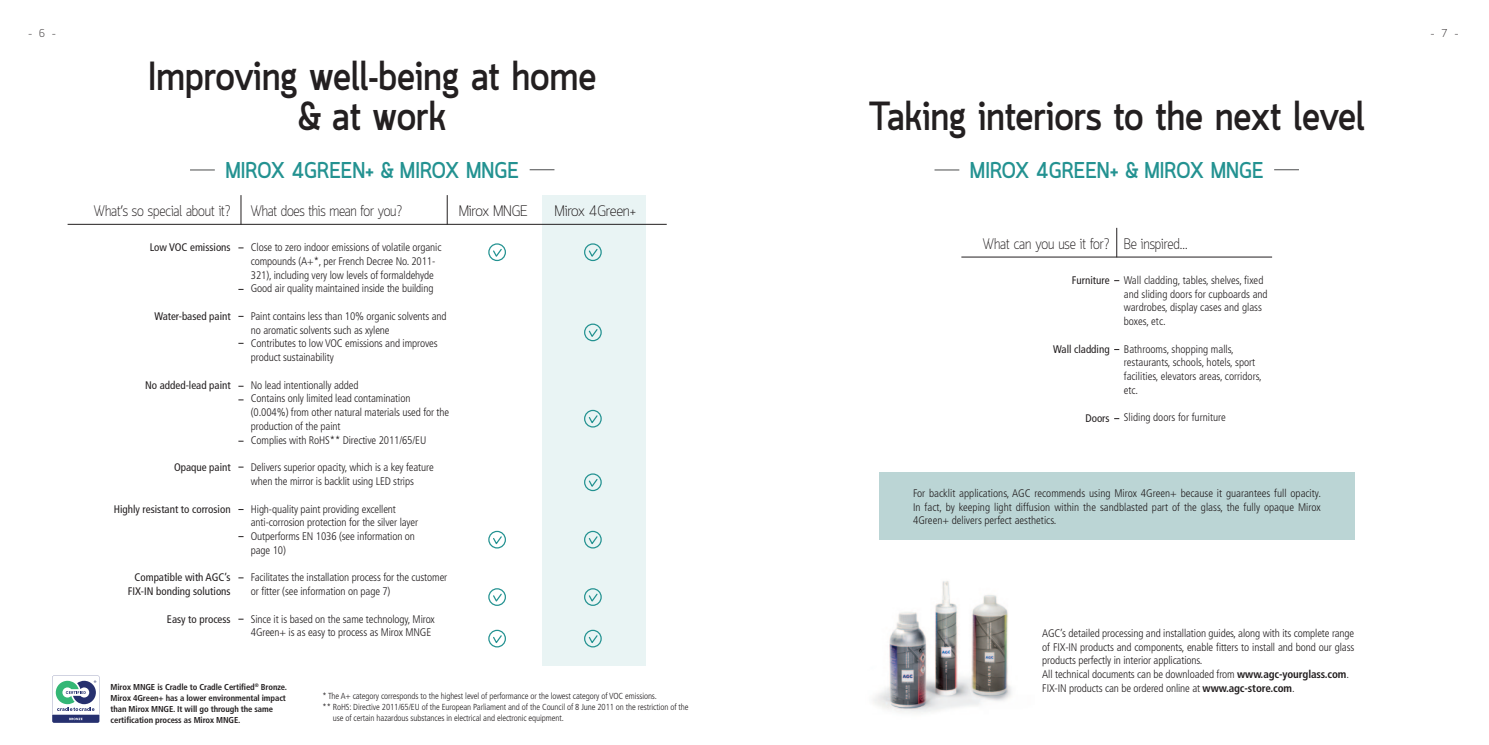
<style>
.page{position:relative;width:1489px;height:745px;background:#fff}
.page>*{position:absolute;margin:0;border:0;box-sizing:border-box;transform-origin:0 0}
.t1{font:700 40px/40px "Quark";color:#231f20;text-align:center;scale:.95 1}
.t2{font:700 22.5px "Quark";color:#239291;scale:.95 1}
.t3{font:300 15px "Quark";letter-spacing:-.02em;color:#231f20;scale:.9 1}
.t4{font:300 15px "Quark";letter-spacing:-.02em;color:#231f20}
.t5{font:300 11.25px "Quark";color:#231f20}
.t6{font:300 condensed 11px/13.8px "Frutiger LT Std";letter-spacing:-.01em;color:#231f20}
.t7{font:condensed 11px/13.8px "Frutiger CE";color:#231f20;text-align:right}
.t8{font:300 condensed 8.75px "Frutiger LT Std";letter-spacing:-.01em;color:#231f20}
.t9{font:700 condensed 8.62px/10.8px "Frutiger LT Std";letter-spacing:-.01em;color:#231f20}
.s1{font-weight:700}
</style>
<div class="page">
<div style="left:542px;top:195px;width:104px;height:470px;background:#e9f4f4"></div>
<img style="left:873px;top:581px;width:139px;height:132px">
<hr style="left:68px;top:224px;width:598px;height:1px;background:#231f20">
<svg style="left:241px;top:195px;width:1px;height:29px"></svg>
<svg style="left:447px;top:195px;width:1px;height:29px"></svg>
<svg style="left:493px;top:247px;width:10px;height:11px"></svg>
<div style="left:488px;top:243px;width:18px;height:18px;border:1px solid #239291;border-radius:50%"></div>
<svg style="left:587px;top:477px;width:11px;height:11px"></svg>
<div style="left:584px;top:473px;width:17px;height:18px;border:1px solid #239291;border-radius:50%"></div>
<svg style="left:492px;top:592px;width:11px;height:11px"></svg>
<div style="left:488px;top:587px;width:18px;height:18px;border:1px solid #239291;border-radius:50%"></div>
<svg style="left:493px;top:534px;width:10px;height:11px"></svg>
<div style="left:488px;top:530px;width:18px;height:18px;border:1px solid #239291;border-radius:50%"></div>
<svg style="left:493px;top:633px;width:10px;height:11px"></svg>
<div style="left:488px;top:629px;width:18px;height:18px;border:1px solid #239291;border-radius:50%"></div>
<svg style="left:587px;top:247px;width:11px;height:11px"></svg>
<div style="left:584px;top:243px;width:17px;height:18px;border:1px solid #239291;border-radius:50%"></div>
<svg style="left:587px;top:592px;width:11px;height:11px"></svg>
<div style="left:584px;top:587px;width:17px;height:18px;border:1px solid #239291;border-radius:50%"></div>
<svg style="left:587px;top:534px;width:11px;height:11px"></svg>
<div style="left:584px;top:530px;width:17px;height:18px;border:1px solid #239291;border-radius:50%"></div>
<svg style="left:587px;top:633px;width:11px;height:11px"></svg>
<div style="left:584px;top:629px;width:17px;height:18px;border:1px solid #239291;border-radius:50%"></div>
<svg style="left:587px;top:327px;width:11px;height:11px"></svg>
<div style="left:584px;top:323px;width:17px;height:18px;border:1px solid #239291;border-radius:50%"></div>
<svg style="left:587px;top:415px;width:11px;height:9px"></svg>
<div style="left:584px;top:409px;width:17px;height:18px;border:1px solid #239291;border-radius:50%"></div>
<svg style="left:52px;top:675px;width:47px;height:47px"></svg>
<hr style="left:961px;top:257px;width:310px;height:1px;background:#231f20">
<svg style="left:1116px;top:228px;width:1px;height:29px"></svg>
<div style="left:879px;top:472px;width:475px;height:68px;background:#bbd5d5"></div>
<svg style="left:190px;top:170px;width:25px;height:1px"></svg>
<svg style="left:529px;top:169px;width:25px;height:1px"></svg>
<svg style="left:934px;top:170px;width:25px;height:1px"></svg>
<svg style="left:1274px;top:169px;width:24px;height:1px"></svg>
<p class="t5" style="left:28px;top:26px;width:29px">– 6 –</p>
<p class="t5" style="left:1430px;top:26px;width:29px">– 7 –</p>
<h1 class="t1" style="left:148px;top:60px;width:473px">Improving well-being at home &amp; at work</h1>
<h1 class="t1" style="left:868px;top:100px;width:524px">Taking interiors to the next level</h1>
<h2 class="t2" style="left:225px;top:157px;width:310px">MIROX 4GREEN+ &amp; MIROX MNGE</h2>
<h2 class="t2" style="left:969px;top:157px;width:310px">MIROX 4GREEN+ &amp; MIROX MNGE</h2>
<h3 class="t3" style="left:251px;top:202px;width:170px">What does this mean for you?</h3>
<p class="t6" style="left:251px;top:240px;width:192px">Close to zero indoor emissions of volatile organic compounds (A+*, per French Decree No. 2011- 321), including very low levels of formaldehyde Good air quality maintained inside the building</p>
<p class="t6" style="left:251px;top:309px;width:197px">Paint contains less than 10% organic solvents and no aromatic solvents such as xylene<br>Contributes to low VOC emissions and improves product sustainability</p>
<p class="t6" style="left:251px;top:378px;width:200px">No lead intentionally added<br>Contains only limited lead contamination (0.004%) from other natural materials used for the production of the paint<br>Complies with RoHS** Directive 2011/65/EU</p>
<p class="t6" style="left:251px;top:460px;width:184px">Delivers superior opacity, which is a key feature when the mirror is backlit using LED strips</p>
<p class="t6" style="left:251px;top:501px;width:169px">High-quality paint providing excellent anti-corrosion protection for the silver layer Outperforms EN 1036 (see information on page 10)</p>
<p class="t6" style="left:251px;top:570px;width:198px">Facilitates the installation process for the customer or fitter (see information on page 7)</p>
<p class="t6" style="left:251px;top:611px;width:185px">Since it is based on the same technology, Mirox<br>4Green+ is as easy to process as Mirox MNGE</p>
<h3 class="t3" style="left:94px;top:202px;width:153px">What’s so special about it?</h3>
<h3 class="t4" style="left:458px;top:202px;width:71px">Mirox MNGE</h3>
<h3 class="t4" style="left:554px;top:202px;width:83px">Mirox 4Green+</h3>
<p class="t7" style="left:150px;top:240px;width:82px">Low VOC emissions</p>
<p class="t7" style="left:154px;top:309px;width:78px">Water-based paint</p>
<p class="t7" style="left:145px;top:378px;width:87px">No added-lead paint</p>
<p class="t7" style="left:174px;top:460px;width:58px">Opaque paint</p>
<p class="t7" style="left:114px;top:501px;width:118px">Highly resistant to corrosion</p>
<p class="t7" style="left:128px;top:570px;width:104px">Compatible with AGC’s<br>FIX-IN bonding solutions</p>
<p class="t7" style="left:167px;top:611px;width:65px">Easy to process</p>
<p class="t9" style="left:111px;top:681px;width:178px">Mirox MNGE is Cradle to Cradle Certified<sup>®</sup> Bronze.<br>Mirox 4Green+ has a lower environmental impact than Mirox MNGE. It will go through the same certification process as Mirox MNGE.</p>
<p class="t8" style="left:322px;top:690px;width:335px">* The A+ category corresponds to the highest level of performance or the lowest category of VOC emissions.</p>
<p class="t8" style="left:322px;top:701px;width:367px">** RoHS: Directive 2011/65/EU of the European Parliament and of the Council of 8 June 2011 on the restriction of the</p>
<p class="t8" style="left:333px;top:713px;width:232px">use of certain hazardous substances in electrical and electronic equipment.</p>
<h3 class="t3" style="left:982px;top:235px;width:142px">What can you use it for?</h3>
<p class="t7" style="left:1071px;top:273px;width:39px">Furniture</p>
<p class="t7" style="left:1053px;top:342px;width:58px">Wall cladding</p>
<p class="t7" style="left:1085px;top:411px;width:26px">Doors</p>
<h3 class="t3" style="left:1123px;top:235px;width:73px">Be inspired…</h3>
<p class="t6" style="left:1123px;top:273px;width:145px">Wall cladding, tables, shelves, fixed and sliding doors for cupboards and wardrobes, display cases and glass boxes, etc.</p>
<p class="t6" style="left:1123px;top:342px;width:139px">Bathrooms, shopping malls, restaurants, schools, hotels, sport facilities, elevators areas, corridors, etc.</p>
<p class="t6" style="left:1123px;top:410px;width:104px">Sliding doors for furniture</p>
<p class="t6" style="left:913px;top:486px;width:409px;text-align:justify">For backlit applications, AGC recommends using Mirox 4Green+ because it guarantees full opacity.<br>In fact, by keeping light diffusion within the sandblasted part of the glass, the fully opaque Mirox 4Green+ delivers perfect aesthetics.</p>
<p class="t6" style="left:1042px;top:625px;width:313px">AGC’s detailed processing and installation guides, along with its complete range of FIX-IN products and components, enable fitters to install and bond our glass products perfectly in interior applications.<br>All technical documents can be downloaded from <span class="s1">www.agc-yourglass.com</span>.<br>FIX-IN products can be ordered online at <span class="s1">www.agc-store.com</span>.</p>
</div>
